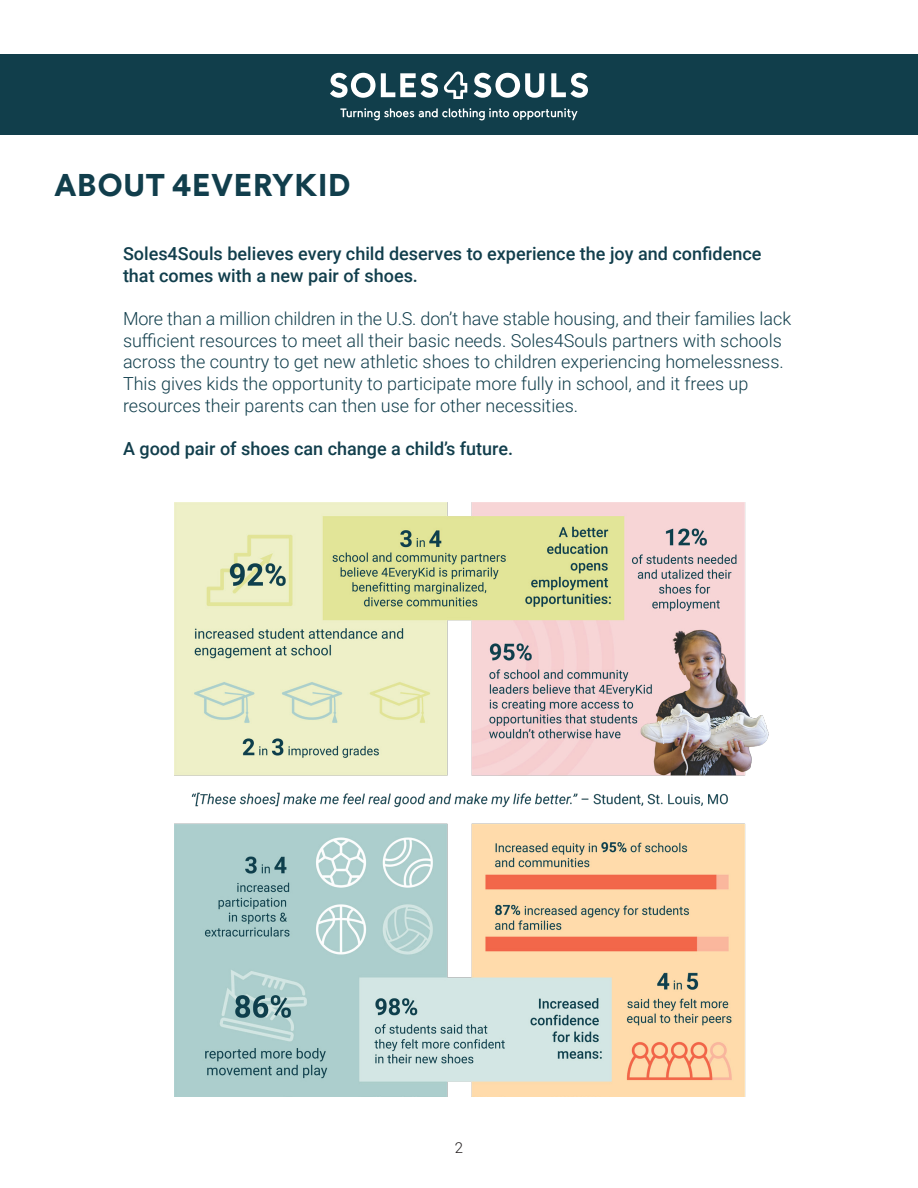
<style>
.page{position:relative;width:918px;height:1188px;background:#fff}
.page>*{position:absolute;margin:0;border:0;box-sizing:border-box;transform-origin:0 0}
.t1{font:700 31.5px "Buenos Aires Trial";letter-spacing:.02em;color:#113e4c}
.t2{font:300 18px/21.6px "Roboto";color:#113e4c}
.t3{font:500 18px/21.6px "Roboto";color:#113e4c}
.t4{font:300 15px "Roboto";color:#231f20}
</style>
<div class="page">
<div style="left:0;top:54px;width:918px;height:81px;background:#113e4b"></div>
<svg style="left:330px;top:72px;width:137px;height:27px"></svg>
<svg style="left:474px;top:73px;width:70px;height:25px"></svg>
<svg style="left:551px;top:73px;width:37px;height:25px"></svg>
<svg style="left:340px;top:108px;width:238px;height:12px"></svg>
<img style="left:174px;top:502px;width:595px;height:595px">
<p class="t1" style="left:54px;top:172px;width:298px">ABOUT 4EVERYKID</p>
<p class="t3" style="left:123px;top:243px;width:640px">Soles4Souls believes every child deserves to experience the joy and confidence that comes with a new pair of shoes.</p>
<p class="t2" style="left:123px;top:307px;width:670px">More than a million children in the U.S. don’t have stable housing, and their families lack sufficient resources to meet all their basic needs. Soles4Souls partners with schools across the country to get new athletic shoes to children experiencing homelessness.<br>This gives kids the opportunity to participate more fully in school, and it frees up</p>
<p class="t2" style="left:123px;top:394px;width:457px">resources their parents can then use for other necessities.</p>
<p class="t3" style="left:123px;top:437px;width:392px">A good pair of shoes can change a child’s future.</p>
<p class="t4" style="left:455px;top:1137px;width:10px">2</p>
</div>
